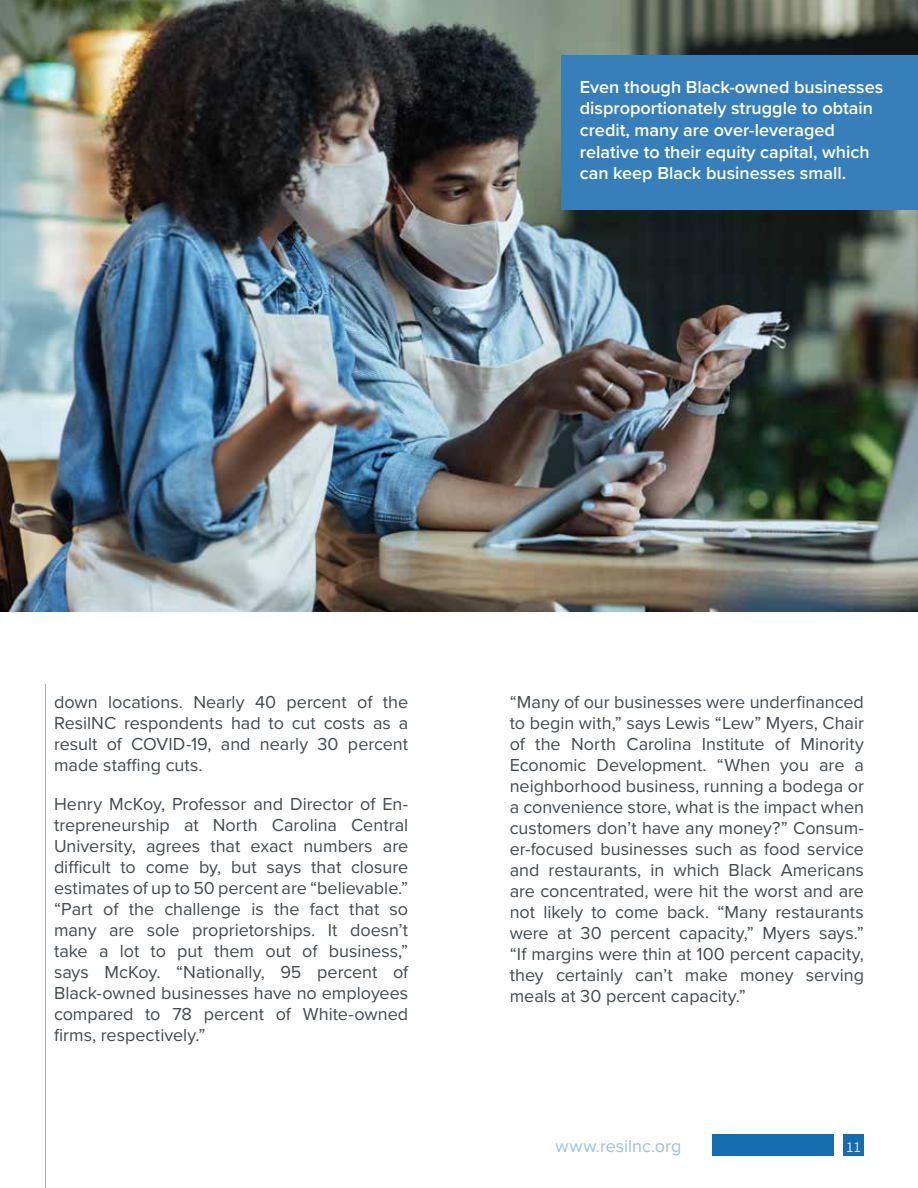
<style>
.page{position:relative;width:918px;height:1188px;background:#fff}
.page>*{position:absolute;margin:0;border:0;box-sizing:border-box;transform-origin:0 0}
.t1{font:18px/21px "Proxima Nova";color:#444a4f;text-align:justify}
.t2{font:600 18px/21.6px "Proxima Nova";color:#fff}
.t3{font:18px "Proxima Nova";color:#9bc1e7}
.t4{font:15px "Source Sans Pro";color:#dedddd}
</style>
<div class="page">
<hr style="left:45px;top:684px;width:1px;height:504px;background:#86b5e1">
<img style="left:0;top:0;width:918px;height:612px">
<div style="left:562px;top:56px;width:356px;height:154px;background:#367fbb"></div>
<div style="left:843px;top:1134px;width:21px;height:21px;background:#136db0"></div>
<div style="left:712px;top:1134px;width:122px;height:21px;background:#136db0"></div>
<p class="t2" style="left:580px;top:76px;width:305px">Even though Black-owned businesses disproportionately struggle to obtain credit, many are over-leveraged relative to their equity capital, which can keep Black businesses small.</p>
<p class="t1" style="left:54px;top:690px;width:356px">down locations. Nearly 40 percent of the ResilNC respondents had to cut costs as a result of COVID-19, and nearly 30 percent made staffing cuts.</p>
<p class="t1" style="left:54px;top:792px;width:356px">Henry McKoy, Professor and Director of En&shy;trepreneurship at North Carolina Central University, agrees that exact numbers are difficult to come by, but says that closure estimates of up to 50 percent are “believable.” “Part of the challenge is the fact that so many are sole proprietorships. It doesn’t take a lot to put them out of business,” says McKoy. “Nationally, 95 percent of Black-owned businesses have no employees compared to 78 percent of White-owned firms, respectively.”</p>
<p class="t1" style="left:510px;top:690px;width:356px">“Many of our businesses were underfinanced to begin with,” says Lewis “Lew” Myers, Chair of the North Carolina Institute of Minority Economic Development. “When you are a neighborhood business, running a bodega or a convenience store, what is the impact when customers don’t have any money?” Consum&shy;er-focused businesses such as food service and restaurants, in which Black Americans are concentrated, were hit the worst and are not likely to come back. “Many restaurants were at 30 percent capacity,” Myers says.” “If margins were thin at 100 percent capacity, they certainly can’t make money serving meals at 30 percent capacity.”</p>
<p class="t3" style="left:556px;top:1132px;width:127px">www.resilnc.org</p>
<p class="t4" style="left:846px;top:1137px;width:16px">11</p>
</div>
